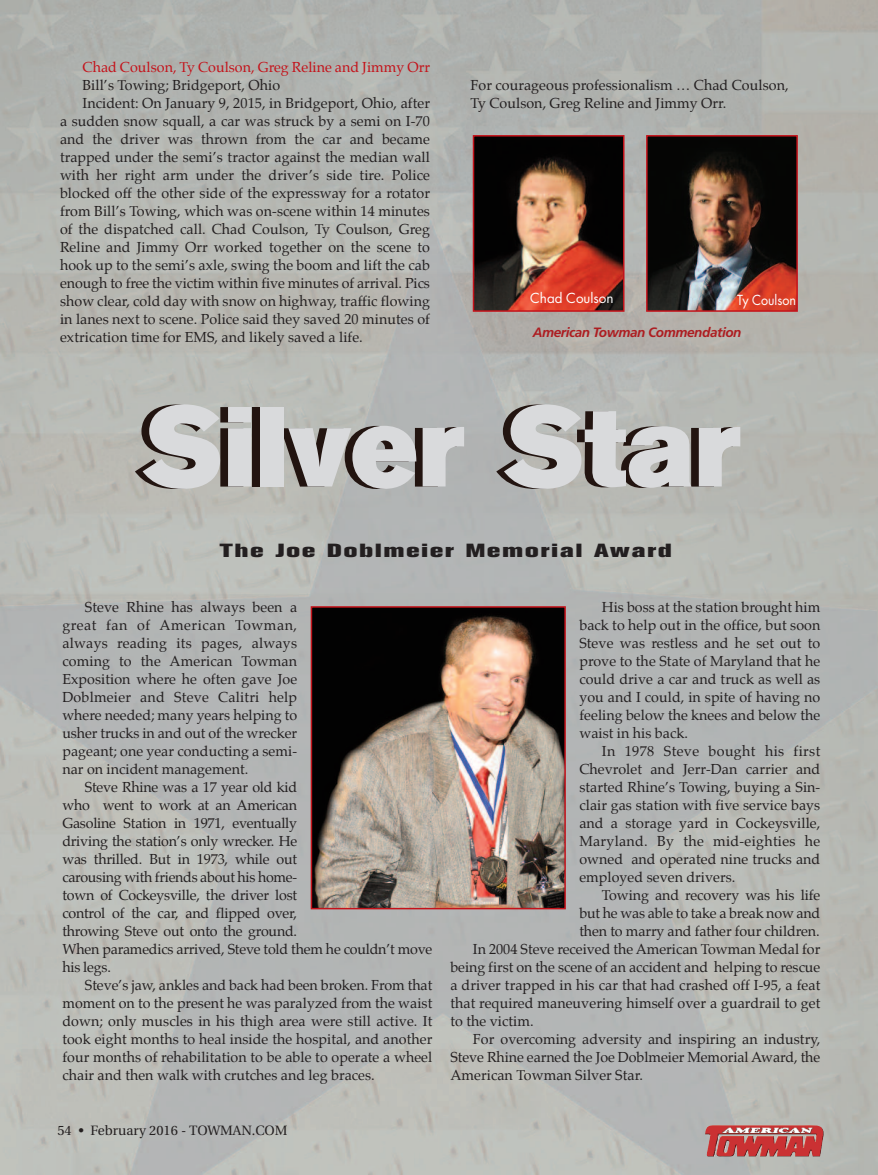
<style>
.page{position:relative;width:878px;height:1175px;background:#fff}
.page>*{position:absolute;margin:0;border:0;box-sizing:border-box;transform-origin:0 0}
.t1{font:112.5px "Akzidenz Grotesk BE Super";color:#221410}
.t2{font:800 18.9px "Akzidenz Grotesk BE";letter-spacing:.08em;color:#231f20;scale:1.38 1}
.t3{font:14.25px/18px "Palatino";letter-spacing:.005em;color:#231f20;text-align:justify}
.t4{font:14.25px/18px "Palatino";letter-spacing:-.015em;color:#231f20}
.t5{font:14.25px "Palatino";letter-spacing:.005em;color:#c4121a}
.t6{font:13.5px "Utopia";color:#231f20}
.t7{font:italic 700 13.5px "Frutiger";letter-spacing:-.03em;color:#ad1d21}
.t8{font:13.5px "Futura";color:#fff}
.t9{font:13.5px "Futura";color:#fff;scale:.93 1}
</style>
<div class="page">
<img style="left:0;top:0;width:878px;height:208px">
<img style="left:0;top:208px;width:878px;height:966px">
<img style="left:314px;top:609px;width:249px;height:297px">
<div style="left:311px;top:606px;width:255px;height:303px;border:2px solid #c4121a"></div>
<img style="left:705px;top:1125px;width:118px;height:31px">
<img style="left:475px;top:138px;width:146px;height:171px">
<div style="left:472px;top:135px;width:152px;height:177px;border:2px solid #c4121a"></div>
<img style="left:649px;top:138px;width:145px;height:171px">
<div style="left:646px;top:135px;width:151px;height:177px;border:2px solid #c4121a"></div>
<p class="t5" style="left:82px;top:60px;width:349px">Chad Coulson, Ty Coulson, Greg Reline and Jimmy Orr</p>
<p class="t3" style="left:82px;top:77px;width:199px">Bill’s Towing; Bridgeport, Ohio</p>
<p class="t3" style="left:83px;top:95px;width:349px">Incident: On January 9, 2015, in Bridgeport, Ohio, after</p>
<p class="t3" style="left:60px;top:113px;width:371px">a sudden snow squall, a car was struck by a semi on I-70</p>
<p class="t3" style="left:60px;top:131px;width:371px">and the driver was thrown from the car and became</p>
<p class="t3" style="left:60px;top:149px;width:371px">trapped under the semi’s tractor against the median wall</p>
<p class="t3" style="left:60px;top:167px;width:371px">with her right arm under the driver’s side tire. Police</p>
<p class="t3" style="left:60px;top:185px;width:371px">blocked off the other side of the expressway for a rotator</p>
<p class="t3" style="left:60px;top:203px;width:371px">from Bill’s Towing, which was on-scene within 14 minutes</p>
<p class="t3" style="left:60px;top:221px;width:371px">of the dispatched call. Chad Coulson, Ty Coulson, Greg</p>
<p class="t3" style="left:60px;top:239px;width:371px">Reline and Jimmy Orr worked together on the scene to</p>
<p class="t3" style="left:60px;top:257px;width:371px">hook up to the semi’s axle, swing the boom and lift the cab</p>
<p class="t3" style="left:60px;top:275px;width:371px">enough to free the victim within five minutes of arrival. Pics</p>
<p class="t3" style="left:60px;top:293px;width:371px">show clear, cold day with snow on highway, traffic flowing</p>
<p class="t3" style="left:60px;top:311px;width:371px">in lanes next to scene. Police said they saved 20 minutes of</p>
<p class="t3" style="left:60px;top:329px;width:304px">extrication time for EMS, and likely saved a life.</p>
<p class="t3" style="left:470px;top:77px;width:319px">For courageous professionalism … Chad Coulson,<br>Ty Coulson, Greg Reline and Jimmy Orr.</p>
<p class="t8" style="left:530px;top:291px;width:85px">Chad Coulson</p>
<p class="t9" style="left:737px;top:294px;width:65px">Ty Coulson</p>
<p class="t7" style="left:532px;top:327px;width:210px">American Towman Commendation</p>
<h1 class="t1" style="left:134px;top:402px;width:600px">Silver Star</h1>
<h2 class="t2" style="left:220px;top:544px;width:329px">The Joe Doblmeier Memorial Award</h2>
<p class="t3" style="left:62px;top:599px;width:236px;text-indent:23px">Steve Rhine has always been a great fan of American Towman, always reading its pages, always coming to the American Towman Exposition where he often gave Joe Doblmeier and Steve Calitri help where needed; many years helping to usher trucks in and out of the wrecker pageant; one year conducting a semi&shy;nar on incident management.</p>
<p class="t4" style="left:62px;top:779px;width:371px;text-indent:23px">Steve Rhine was a 17 year old kid<br>who went to work at an American<br>Gasoline Station in 1971, eventually<br>driving the station’s only wrecker. He<br>was thrilled. But in 1973, while out<br>carousing with friends about his home-<br>town of Cockeysville, the driver lost<br>control of the car, and flipped over,<br>throwing Steve out onto the ground.<br>When paramedics arrived, Steve told them he couldn’t move his legs.</p>
<p class="t3" style="left:62px;top:977px;width:371px;text-indent:22px">Steve’s jaw, ankles and back had been broken. From that moment on to the present he was paralyzed from the waist down; only muscles in his thigh area were still active. It took eight months to heal inside the hospital, and another four months of rehabilitation to be able to operate a wheel chair and then walk with crutches and leg braces.</p>
<p class="t6" style="left:57px;top:1124px;width:232px">54 • February 2016 - TOWMAN.COM</p>
<p class="t3" style="left:579px;top:599px;width:242px;text-indent:22px">His boss at the station brought him back to help out in the office, but soon Steve was restless and he set out to prove to the State of Maryland that he could drive a car and truck as well as you and I could, in spite of having no feeling below the knees and below the waist in his back.</p>
<p class="t3" style="left:579px;top:743px;width:242px;text-indent:23px">In 1978 Steve bought his first Chevrolet and Jerr-Dan carrier and started Rhine’s Towing, buying a Sin&shy;clair gas station with five service bays and a storage yard in Cockeysville, Maryland. By the mid-eighties he owned and operated nine trucks and employed seven drivers.</p>
<p class="t3" style="left:602px;top:887px;width:220px">Towing and recovery was his life</p>
<p class="t4" style="left:579px;top:905px;width:242px">but he was able to take a break now and</p>
<p class="t3" style="left:579px;top:923px;width:242px">then to marry and father four children.</p>
<p class="t3" style="left:473px;top:941px;width:349px">In 2004 Steve received the American Towman Medal for</p>
<p class="t3" style="left:450px;top:959px;width:371px">being first on the scene of an accident and helping to rescue</p>
<p class="t3" style="left:450px;top:977px;width:371px">a driver trapped in his car that had crashed off I-95, a feat</p>
<p class="t3" style="left:450px;top:995px;width:371px">that required maneuvering himself over a guardrail to get</p>
<p class="t3" style="left:450px;top:1013px;width:85px">to the victim.</p>
<p class="t3" style="left:473px;top:1031px;width:349px">For overcoming adversity and inspiring an industry,</p>
<p class="t3" style="left:450px;top:1049px;width:371px">Steve Rhine earned the Joe Doblmeier Memorial Award, the</p>
<p class="t3" style="left:450px;top:1067px;width:194px">American Towman Silver Star.</p>
</div>
